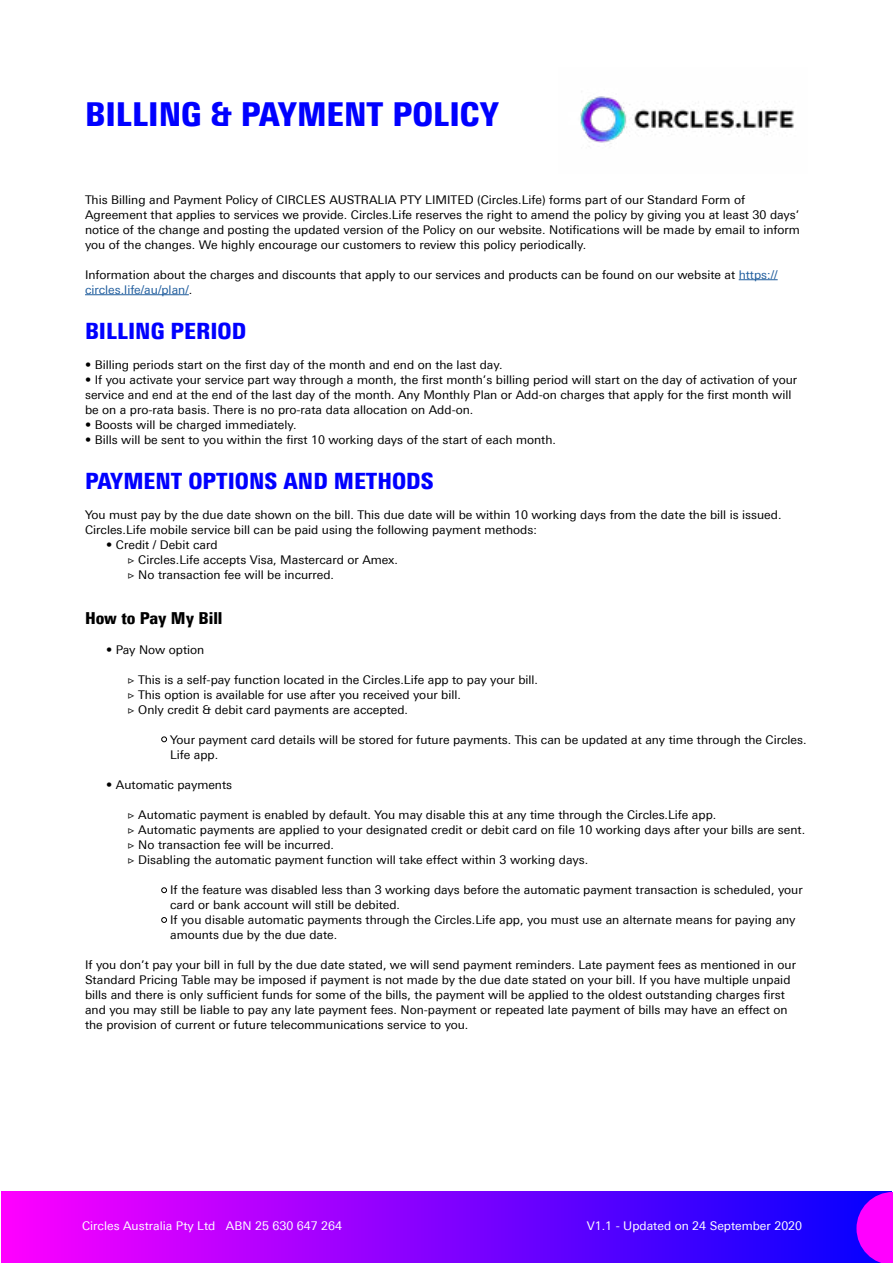
<style>
.page{position:relative;width:893px;height:1263px;background:#fff}
.page>*{position:absolute;margin:0;border:0;box-sizing:border-box;transform-origin:0 0}
.t1{font:900 condensed 33px "Univers Next Pro";color:#00f}
.t2{font:900 condensed 22.5px "Univers Next Pro";color:#00f}
.t3{font:900 condensed 16.5px "Univers Next Pro";color:#000}
.t4{font:12px/15px "Univers Next Pro";color:#000}
.t5{font:12px "Univers Next Pro";color:#fff}
.s1{color:#215e9e}
.s2{font-family:"Minion Pro"}
</style>
<div class="page">
<img style="left:580px;top:96px;width:214px;height:51px">
<div style="left:1px;top:1192px;width:891px;height:71px;background:linear-gradient(to right,#f0f,#0200ff)"></div>
<svg style="left:856px;top:1192px;width:37px;height:71px;background:#cb00ff"></svg>
<hr style="left:739px;top:279px;width:39px;height:1px;background:#215e9e">
<hr style="left:85px;top:294px;width:104px;height:1px;background:#215e9e">
<svg style="left:161px;top:736px;width:6px;height:6px"></svg>
<svg style="left:161px;top:887px;width:6px;height:6px"></svg>
<svg style="left:161px;top:917px;width:6px;height:6px"></svg>
<h1 class="t1" style="left:85px;top:94px;width:415px">BILLING &amp; PAYMENT POLICY</h1>
<p class="t4" style="left:85px;top:192px;width:716px">This Billing and Payment Policy of CIRCLES AUSTRALIA PTY LIMITED (Circles.Life) forms part of our Standard Form of Agreement that applies to services we provide. Circles.Life reserves the right to amend the policy by giving you at least 30 days’ notice of the change and posting the updated version of the Policy on our website. Notifications will be made by email to inform you of the changes. We highly encourage our customers to review this policy periodically.</p>
<p class="t4" style="left:85px;top:267px;width:694px">Information about the charges and discounts that apply to our services and products can be found on our website at <span class="s1">https:// circles.life/au/plan/</span>.</p>
<h2 class="t2" style="left:85px;top:317px;width:163px">BILLING PERIOD</h2>
<p class="t4" style="left:85px;top:357px;width:419px">• Billing periods start on the first day of the month and end on the last day.</p>
<p class="t4" style="left:85px;top:372px;width:714px">• If you activate your service part way through a month, the first month’s billing period will start on the day of activation of your service and end at the end of the last day of the month. Any Monthly Plan or Add-on charges that apply for the first month will be on a pro-rata basis. There is no pro-rata data allocation on Add-on.</p>
<p class="t4" style="left:85px;top:417px;width:213px">• Boosts will be charged immediately.</p>
<p class="t4" style="left:85px;top:432px;width:472px">• Bills will be sent to you within the first 10 working days of the start of each month.</p>
<h2 class="t2" style="left:85px;top:467px;width:350px">PAYMENT OPTIONS AND METHODS</h2>
<p class="t4" style="left:85px;top:507px;width:698px">You must pay by the due date shown on the bill. This due date will be within 10 working days from the date the bill is issued.<br>Circles.Life mobile service bill can be paid using the following payment methods:</p>
<p class="t4" style="left:128px;top:537px;width:272px;text-indent:-21px">• Credit / Debit card<br><span class="s2">▷</span> Circles.Life accepts Visa, Mastercard or Amex. <span class="s2">▷</span> No transaction fee will be incurred.</p>
<h3 class="t3" style="left:85px;top:608px;width:139px">How to Pay My Bill</h3>
<p class="t4" style="left:106px;top:642px;width:100px">• Pay Now option</p>
<p class="t4" style="left:128px;top:672px;width:412px"><span class="s2">▷</span> This is a self-pay function located in the Circles.Life app to pay your bill. <span class="s2">▷</span> This option is available for use after you received your bill.<br><span class="s2">▷</span> Only credit &amp; debit card payments are accepted.</p>
<p class="t4" style="left:170px;top:732px;width:638px">Your payment card details will be stored for future payments. This can be updated at any time through the Circles.<br>Life app.</p>
<p class="t4" style="left:106px;top:777px;width:127px">• Automatic payments</p>
<p class="t4" style="left:128px;top:807px;width:679px"><span class="s2">▷</span> Automatic payment is enabled by default. You may disable this at any time through the Circles.Life app.<br><span class="s2">▷</span> Automatic payments are applied to your designated credit or debit card on file 10 working days after your bills are sent. <span class="s2">▷</span> No transaction fee will be incurred.<br><span class="s2">▷</span> Disabling the automatic payment function will take effect within 3 working days.</p>
<p class="t4" style="left:170px;top:882px;width:634px">If the feature was disabled less than 3 working days before the automatic payment transaction is scheduled, your card or bank account will still be debited.<br>If you disable automatic payments through the Circles.Life app, you must use an alternate means for paying any amounts due by the due date.</p>
<p class="t4" style="left:85px;top:957px;width:712px">If you don’t pay your bill in full by the due date stated, we will send payment reminders. Late payment fees as mentioned in our Standard Pricing Table may be imposed if payment is not made by the due date stated on your bill. If you have multiple unpaid bills and there is only sufficient funds for some of the bills, the payment will be applied to the oldest outstanding charges first and you may still be liable to pay any late payment fees. Non-payment or repeated late payment of bills may have an effect on the provision of current or future telecommunications service to you.</p>
<p class="t5" style="left:82px;top:1219px;width:262px">Circles Australia Pty Ltd ABN 25 630 647 264</p>
<p class="t5" style="left:587px;top:1219px;width:217px">V1.1 - Updated on 24 September 2020</p>
</div>
